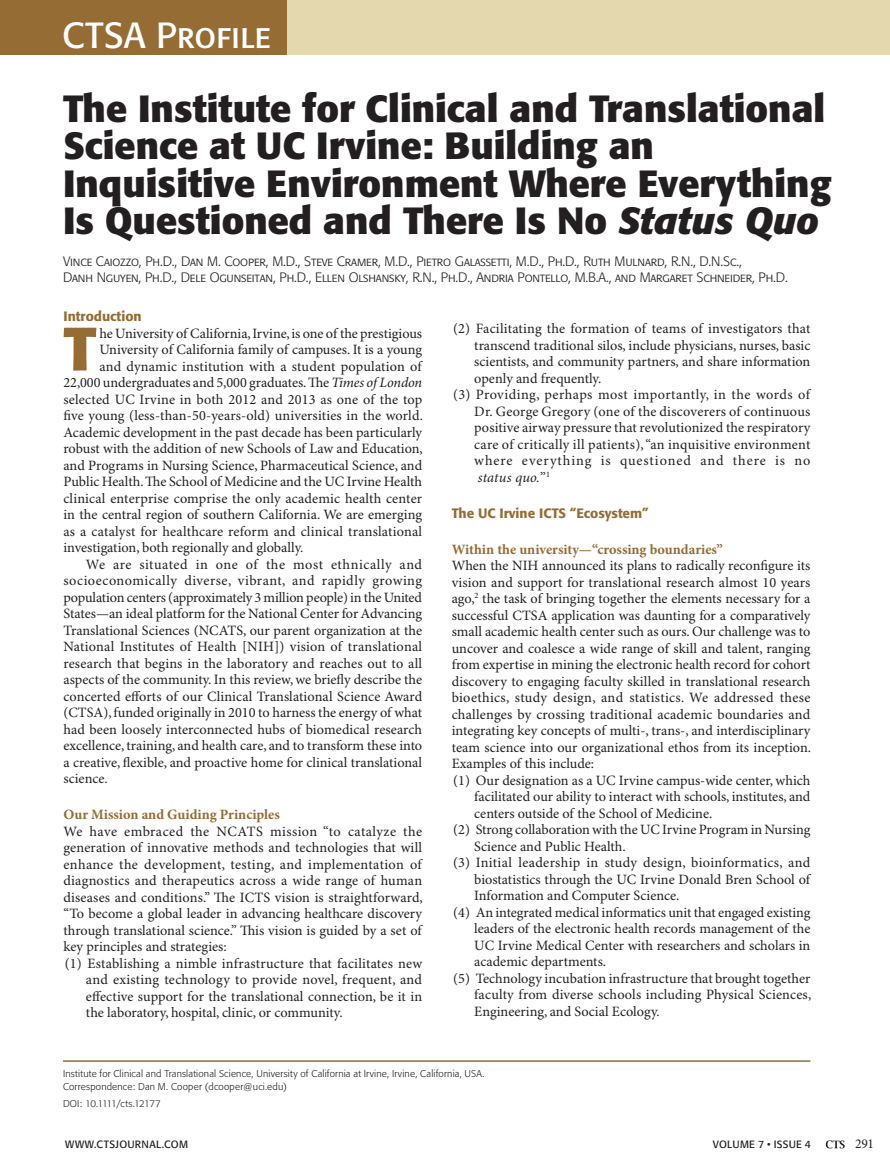
<style>
.page{position:relative;width:890px;height:1173px;background:#fff}
.page>*{position:absolute;margin:0;border:0;box-sizing:border-box;transform-origin:0 0}
.AOPara{font:700 60.6px "Formata";color:#956c33}
.ArticleTitle{font:700 37.5px/37.5px "Formata";color:#231f20}
.ACSubjGrpTitle{font:36px "Formata Regular SC";color:#fff}
.BL{font:14.25px/16.5px "Minion Pro";color:#231f20;text-align:justify}
.ParaFL{font:14.25px/16.5px "Minion Pro";color:#231f20;text-align:justify}
.AOPara-2{font:14.25px "Minion Pro";color:#231f20}
.Para{font:14.25px/16.5px "Minion Pro";color:#231f20;text-align:justify}
.t1{font:700 14.25px "Minion Pro";color:#956c33}
.AritcleAU{font:13.5px/16.2px "Formata Light SC";letter-spacing:-.01em;color:#231f20}
.t2{font:500 13.5px "Formata";color:#956c33}
.t3{font:13.5px "Minion Pro";color:#231f20}
.t4{font:10.5px "Formata";letter-spacing:.025em;color:#231f20}
.ArticleAffl{font:300 9.75px "Formata";letter-spacing:.015em;color:#231f20}
.AuthorNotes{font:300 9.75px "Formata";letter-spacing:.02em;color:#231f20}
.DOI{font:300 9.75px "Formata";letter-spacing:-.05em;color:#231f20}
.s1{font-style:italic}
</style>
<div class="page">
<hr style="left:63px;top:1060px;width:747px;height:2px;background:#956c33">
<svg style="left:825px;top:1140px;width:19px;height:8px"></svg>
<div style="left:0;top:0;width:475px;height:55px;background:#956c33"></div>
<div style="left:287px;top:0;width:603px;height:55px;background:#e4d8ae"></div>
<p class="ACSubjGrpTitle" style="left:62px;top:13px;width:210px">CTSA Profile</p>
<p class="ArticleTitle" style="left:63px;top:89px;width:770px">The Institute for Clinical and Translational Science at UC Irvine: Building an Inquisitive Environment Where Everything Is Questioned and There Is No <span class="s1">Status Quo</span></p>
<p class="AritcleAU" style="left:63px;top:253px;width:726px">Vince Caiozzo, Ph.D., Dan M. Cooper, M.D., Steve Cramer, M.D., Pietro Galassetti, M.D., Ph.D., Ruth Mulnard, R.N., D.N.Sc.,<br>Danh Nguyen, Ph.D., Dele Ogunseitan, Ph.D., Ellen Olshansky, R.N., Ph.D., Andria Pontello, M.B.A., and Margaret Schneider, Ph.D.</p>
<h1 class="t2" style="left:63px;top:308px;width:80px">Introduction</h1>
<p class="AOPara" style="left:63px;top:311px;width:34px">T</p>
<p class="AOPara-2" style="left:99px;top:324px;width:324px">he University of California, Irvine, is one of the prestigious</p>
<p class="AOPara-2" style="left:99px;top:341px;width:324px">University of California family of campuses. It is a young</p>
<p class="AOPara-2" style="left:99px;top:357px;width:324px">and dynamic institution with a student population of</p>
<p class="AOPara-2" style="left:63px;top:374px;width:360px">22,000 undergraduates and 5,000 graduates. The <span class="s1">Times of London</span></p>
<p class="AOPara-2" style="left:63px;top:390px;width:360px">selected UC Irvine in both 2012 and 2013 as one of the top</p>
<p class="AOPara-2" style="left:63px;top:407px;width:361px">five young (less-than-50-years-old) universities in the world.</p>
<p class="AOPara-2" style="left:63px;top:423px;width:360px">Academic development in the past decade has been particularly</p>
<p class="AOPara-2" style="left:63px;top:440px;width:361px">robust with the addition of new Schools of Law and Education,</p>
<p class="AOPara-2" style="left:63px;top:456px;width:360px">and Programs in Nursing Science, Pharmaceutical Science, and</p>
<p class="AOPara-2" style="left:63px;top:473px;width:360px">Public Health. The School of Medicine and the UC Irvine Health</p>
<p class="AOPara-2" style="left:63px;top:489px;width:360px">clinical enterprise comprise the only academic health center</p>
<p class="AOPara-2" style="left:63px;top:506px;width:360px">in the central region of southern California. We are emerging</p>
<p class="AOPara-2" style="left:63px;top:522px;width:360px">as a catalyst for healthcare reform and clinical translational</p>
<p class="AOPara-2" style="left:63px;top:539px;width:241px">investigation, both regionally and globally.</p>
<p class="Para" style="left:63px;top:556px;width:360px;text-indent:22px">We are situated in one of the most ethnically and socioeconomically diverse, vibrant, and rapidly growing population centers (approximately 3 million people) in the United States—an ideal platform for the National Center for Advancing Translational Sciences (NCATS, our parent organization at the National Institutes of Health [NIH]) vision of translational research that begins in the laboratory and reaches out to all aspects of the community. In this review, we briefly describe the concerted efforts of our Clinical Translational Science Award (CTSA), funded originally in 2010 to harness the energy of what had been loosely interconnected hubs of biomedical research excellence, training, and health care, and to transform these into a creative, flexible, and proactive home for clinical translational science.</p>
<h2 class="t1" style="left:63px;top:806px;width:218px">Our Mission and Guiding Principles</h2>
<p class="ParaFL" style="left:63px;top:823px;width:361px">We have embraced the NCATS mission “to catalyze the generation of innovative methods and technologies that will enhance the development, testing, and implementation of diagnostics and therapeutics across a wide range of human diseases and conditions.” The ICTS vision is straightforward, “To become a global leader in advancing healthcare discovery through translational science.” This vision is guided by a set of key principles and strategies:</p>
<p class="BL" style="left:86px;top:955px;width:338px;text-indent:-21px">(1) Establishing a nimble infrastructure that facilitates new and existing technology to provide novel, frequent, and effective support for the translational connection, be it in the laboratory, hospital, clinic, or community.</p>
<p class="BL" style="left:474px;top:321px;width:338px;text-indent:-21px">(2) Facilitating the formation of teams of investigators that transcend traditional silos, include physicians, nurses, basic scientists, and community partners, and share information openly and frequently.</p>
<p class="BL" style="left:474px;top:387px;width:338px;text-indent:-21px">(3) Providing, perhaps most importantly, in the words of Dr. George Gregory (one of the discoverers of continuous positive airway pressure that revolutionized the respiratory care of critically ill patients), “an inquisitive environment where everything is questioned and there is no <span class="s1">status quo.</span>”<sup>1</sup></p>
<h1 class="t2" style="left:451px;top:504px;width:198px">The UC Irvine ICTS “Ecosystem”</h1>
<h2 class="t1" style="left:451px;top:540px;width:273px">Within the university—“crossing boundaries”</h2>
<p class="ParaFL" style="left:451px;top:558px;width:361px">When the NIH announced its plans to radically reconfigure its vision and support for translational research almost 10 years ago,<sup>2</sup> the task of bringing together the elements necessary for a successful CTSA application was daunting for a comparatively small academic health center such as ours. Our challenge was to uncover and coalesce a wide range of skill and talent, ranging from expertise in mining the electronic health record for cohort discovery to engaging faculty skilled in translational research bioethics, study design, and statistics. We addressed these challenges by crossing traditional academic boundaries and integrating key concepts of multi-, trans-, and interdisciplinary team science into our organizational ethos from its inception.<br>Examples of this include:</p>
<p class="BL" style="left:474px;top:772px;width:338px;text-indent:-21px">(1) Our designation as a UC Irvine campus-wide center, which facilitated our ability to interact with schools, institutes, and centers outside of the School of Medicine.</p>
<p class="BL" style="left:474px;top:822px;width:337px;text-indent:-21px">(2) Strong collaboration with the UC Irvine Program in Nursing<br>Science and Public Health.</p>
<p class="BL" style="left:474px;top:855px;width:337px;text-indent:-21px">(3) Initial leadership in study design, bioinformatics, and biostatistics through the UC Irvine Donald Bren School of Information and Computer Science.</p>
<p class="BL" style="left:474px;top:904px;width:338px;text-indent:-21px">(4) An integrated medical informatics unit that engaged existing leaders of the electronic health records management of the UC Irvine Medical Center with researchers and scholars in academic departments.</p>
<p class="BL" style="left:474px;top:970px;width:338px;text-indent:-21px">(5) Technology incubation infrastructure that brought together faculty from diverse schools including Physical Sciences, Engineering, and Social Ecology.</p>
<p class="ArticleAffl" style="left:63px;top:1068px;width:423px">Institute for Clinical and Translational Science, University of California at Irvine, Irvine, California, USA.</p>
<p class="AuthorNotes" style="left:63px;top:1081px;width:226px">Correspondence: Dan M. Cooper (dcooper@uci.edu)</p>
<p class="DOI" style="left:63px;top:1098px;width:99px">DOI: 10.1111/cts.12177</p>
<p class="t4" style="left:65px;top:1138px;width:124px">WWW.CTSJOURNAL.COM</p>
<p class="t4" style="left:713px;top:1138px;width:100px">VOLUME 7 • ISSUE 4</p>
<p class="t3" style="left:855px;top:1136px;width:20px">291</p>
</div>
